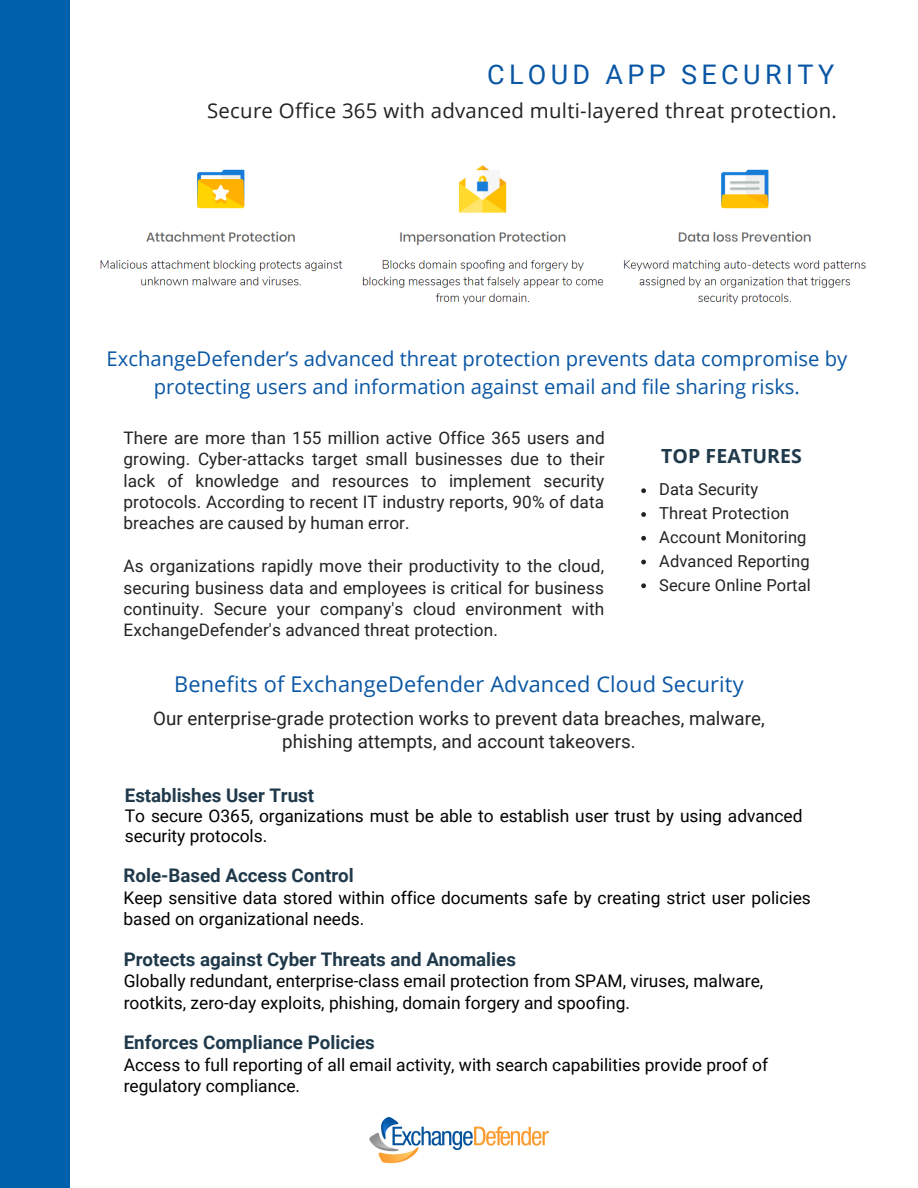
<style>
.page{position:relative;width:918px;height:1188px;background:#fff}
.page>*{position:absolute;margin:0;border:0;box-sizing:border-box;transform-origin:0 0}
.t1{font:27px "Roboto";letter-spacing:.16em;color:#0956a4}
.t2{font:21.75px "Open Sans";letter-spacing:.005em;color:#0956a4}
.t3{font:20.4px "Open Sans";letter-spacing:.015em;color:#222220}
.t4{font:20.25px/28.2px "Open Sans";color:#0956a4;text-align:center}
.t5{font:700 19.5px "Open Sans";letter-spacing:.005em;color:#203a4b}
.t6{font:700 18.75px "Roboto";color:#203a4b}
.t7{font:18.75px/22.5px "Roboto";color:#222325;text-align:center}
.t8{font:17.4px/21.3px "Roboto";color:#000}
.t9{font:17.25px/21.3px "Roboto";letter-spacing:.005em;color:#222325;text-align:justify}
.t10{font:16.5px/23.7px "Roboto";letter-spacing:.01em;color:#222220}
</style>
<div class="page">
<div style="left:0;top:0;width:69px;height:1188px;background:#0060ac"></div>
<img style="left:100px;top:165px;width:766px;height:140px">
<img style="left:369px;top:1116px;width:180px;height:48px">
<svg style="left:641px;top:488px;width:5px;height:5px"></svg>
<svg style="left:641px;top:512px;width:5px;height:5px"></svg>
<svg style="left:641px;top:536px;width:5px;height:5px"></svg>
<svg style="left:641px;top:560px;width:5px;height:4px"></svg>
<svg style="left:641px;top:583px;width:5px;height:5px"></svg>
<h1 class="t1" style="left:487px;top:59px;width:349px">CLOUD APP SECURITY</h1>
<p class="t3" style="left:207px;top:96px;width:631px">Secure Office 365 with advanced multi-layered threat protection.</p>
<p class="t4" style="left:107px;top:344px;width:742px">ExchangeDefender’s advanced threat protection prevents data compromise by protecting users and information against email and file sharing risks.</p>
<p class="t9" style="left:124px;top:427px;width:483px">There are more than 155 million active Office 365 users and growing. Cyber-attacks target small businesses due to their lack of knowledge and resources to implement security protocols. According to recent IT industry reports, 90% of data breaches are caused by human error.</p>
<p class="t9" style="left:124px;top:556px;width:482px">As organizations rapidly move their productivity to the cloud, securing business data and employees is critical for business continuity. Secure your company's cloud environment with ExchangeDefender's advanced threat protection.</p>
<p class="t5" style="left:661px;top:442px;width:142px">TOP FEATURES</p>
<p class="t10" style="left:659px;top:478px;width:153px">Data Security<br>Threat Protection<br>Account Monitoring<br>Advanced Reporting<br>Secure Online Portal</p>
<p class="t2" style="left:174px;top:669px;width:571px">Benefits of ExchangeDefender Advanced Cloud Security</p>
<p class="t7" style="left:153px;top:708px;width:613px">Our enterprise-grade protection works to prevent data breaches, malware, phishing attempts, and account takeovers.</p>
<p class="t6" style="left:125px;top:785px;width:191px">Establishes User Trust</p>
<p class="t8" style="left:125px;top:806px;width:679px;line-height:20.2px">To secure O365, organizations must be able to establish user trust by using advanced security protocols.</p>
<p class="t6" style="left:124px;top:865px;width:232px">Role-Based Access Control</p>
<p class="t8" style="left:124px;top:887px;width:689px">Keep sensitive data stored within office documents safe by creating strict user policies based on organizational needs.</p>
<p class="t6" style="left:124px;top:949px;width:394px">Protects against Cyber Threats and Anomalies</p>
<p class="t8" style="left:124px;top:971px;width:641px">Globally redundant, enterprise-class email protection from SPAM, viruses, malware, rootkits, zero-day exploits, phishing, domain forgery and spoofing.</p>
<p class="t6" style="left:124px;top:1032px;width:253px">Enforces Compliance Policies</p>
<p class="t8" style="left:124px;top:1054px;width:646px">Access to full reporting of all email activity, with search capabilities provide proof of regulatory compliance.</p>
</div>
